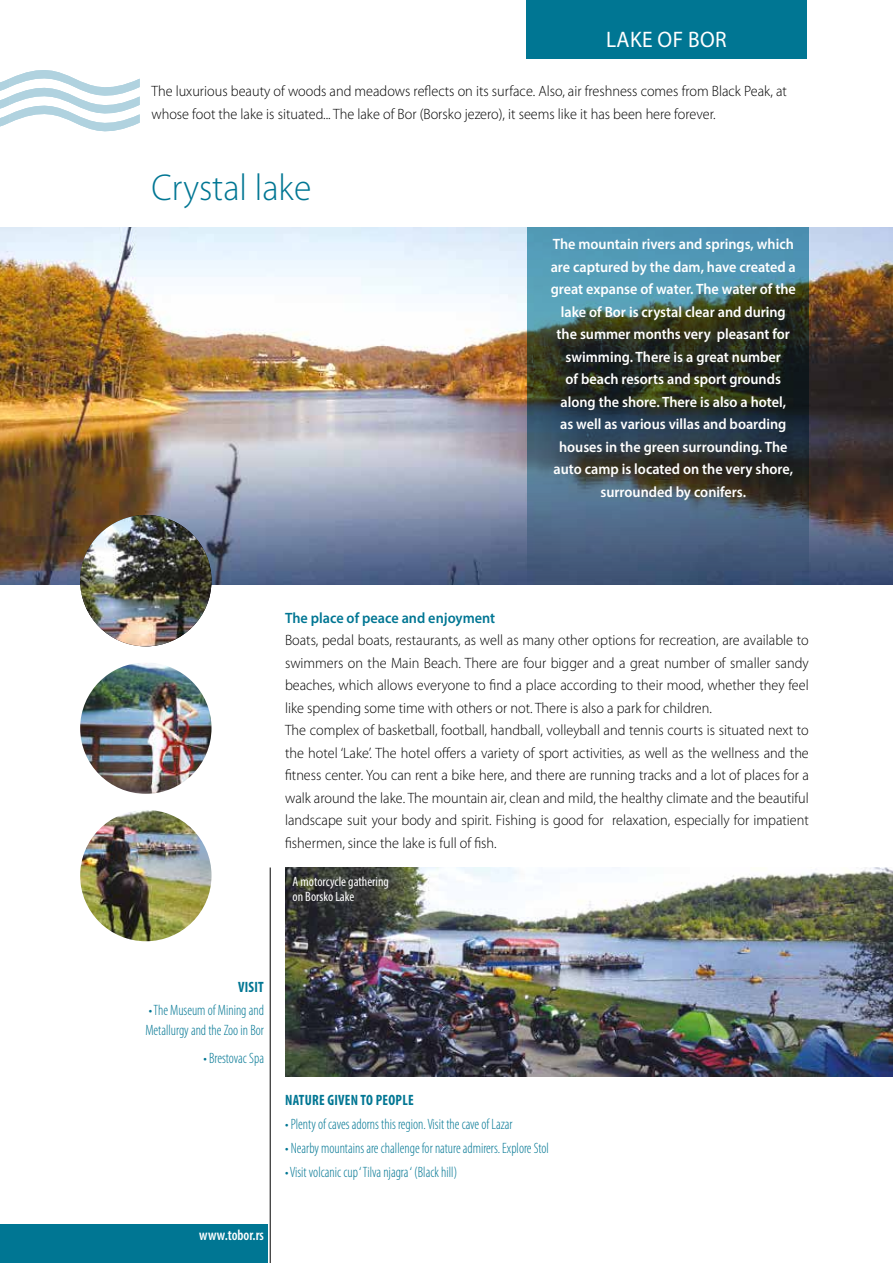
<style>
.page{position:relative;width:893px;height:1263px;background:#fff}
.page>*{position:absolute;margin:0;border:0;box-sizing:border-box;transform-origin:0 0}
.t1{font:300 37.5px "Myriad Pro";color:#007693;scale:.95 1}
.t2{font:22.5px "Myriad Pro";letter-spacing:.02em;color:#fff;scale:.95 1}
.t3{font:300 15px/22.5px "Myriad Pro";color:#000;scale:.95 1}
.t4{font:600 15px/22.5px "Myriad Pro";color:#fff;text-align:center;scale:.95 1}
.t5{font:300 condensed 15px/19.5px "Myriad Pro";color:#007693;scale:.95 1}
.t6{font:600 15px "Myriad Pro";color:#007693;scale:.95 1}
.t7{font:700 condensed 15px "Myriad Pro";letter-spacing:.02em;color:#007693;scale:.95 1}
.t8{font:600 condensed 15px "Myriad Pro";color:#fff;scale:.95 1}
.t9{font:condensed 13.5px/15px "Myriad Pro";color:#fff}
</style>
<div class="page">
<img style="left:0;top:228px;width:893px;height:357px">
<img style="left:285px;top:867px;width:608px;height:210px">
<svg style="left:527px;top:228px;width:282px;height:357px;background:#3c5660"></svg>
<hr style="left:270px;top:867px;width:1px;height:396px;background:#000">
<div style="left:0;top:1225px;width:268px;height:38px;background:#007693"></div>
<img style="left:80px;top:515px;width:132px;height:131px;border-radius:66px">
<img style="left:80px;top:662px;width:132px;height:132px;border-radius:66px">
<img style="left:80px;top:810px;width:132px;height:131px;border-radius:66px">
<div style="left:526px;top:0;width:281px;height:58px;background:#007693"></div>
<svg style="left:0;top:70px;width:140px;height:62px"></svg>
<h2 class="t2" style="left:606px;top:26px;width:129px">LAKE OF BOR</h2>
<p class="t3" style="left:151px;top:80px;width:670px">The luxurious beauty of woods and meadows reflects on its surface. Also, air freshness comes from Black Peak, at whose foot the lake is situated... The lake of Bor (Borsko jezero), it seems like it has been here forever.</p>
<h1 class="t1" style="left:151px;top:167px;width:170px">Crystal lake</h1>
<p class="t4" style="left:551px;top:233px;width:260px">The mountain rivers and springs, which are captured by the dam, have created a great expanse of water. The water of the lake of Bor is crystal clear and during the summer months very pleasant for swimming. There is a great number<br>of beach resorts and sport grounds along the shore. There is also a hotel,<br>as well as various villas and boarding houses in the green surrounding. The auto camp is located on the very shore, surrounded by conifers.</p>
<p class="t6" style="left:285px;top:608px;width:223px">The place of peace and enjoyment</p>
<p class="t3" style="left:285px;top:629px;width:553px">Boats, pedal boats, restaurants, as well as many other options for recreation, are available to swimmers on the Main Beach. There are four bigger and a great number of smaller sandy beaches, which allows everyone to find a place according to their mood, whether they feel like spending some time with others or not. There is also a park for children.<br>The complex of basketball, football, handball, volleyball and tennis courts is situated next to the hotel ‘Lake’. The hotel offers a variety of sport activities, as well as the wellness and the fitness center. You can rent a bike here, and there are running tracks and a lot of places for a walk around the lake. The mountain air, clean and mild, the healthy climate and the beautiful landscape suit your body and spirit. Fishing is good for relaxation, especially for impatient fishermen, since the lake is full of fish.</p>
<p class="t9" style="left:293px;top:873px;width:98px">A motorcycle gathering on Borsko Lake</p>
<p class="t7" style="left:238px;top:977px;width:29px">VISIT</p>
<p class="t5" style="left:145px;top:1001px;width:126px">• The Museum of Mining and<br>Metallurgy and the Zoo in Bor</p>
<p class="t5" style="left:203px;top:1048px;width:65px">• Brestovac Spa</p>
<p class="t8" style="left:199px;top:1226px;width:70px">www.tobor.rs</p>
<p class="t7" style="left:285px;top:1091px;width:137px">NATURE GIVEN TO PEOPLE</p>
<p class="t5" style="left:285px;top:1115px;width:241px">• Plenty of caves adorns this region. Visit the cave of Lazar</p>
<p class="t5" style="left:285px;top:1138px;width:279px">• Nearby mountains are challenge for nature admirers. Explore Stol</p>
<p class="t5" style="left:285px;top:1162px;width:183px">• Visit volcanic cup ‘ Tilva njagra ‘ (Black hill)</p>
</div>
